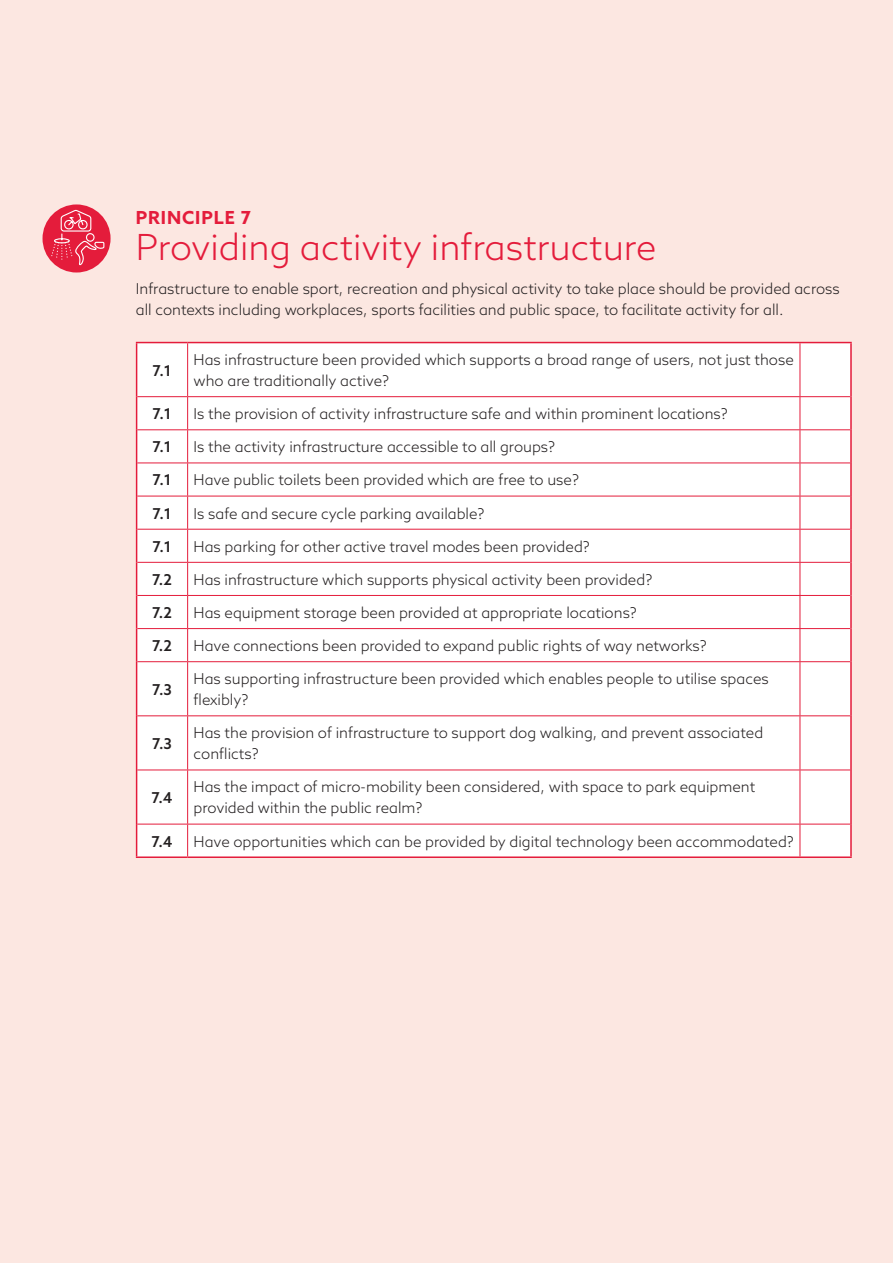
<style>
.page{position:relative;width:893px;height:1263px;background:#fce7e1}
.page>*{position:absolute;margin:0;border:0;box-sizing:border-box;transform-origin:0 0}
.Section_Heading{font:300 36px "Azo Sans";color:#e41c3b}
.Section_Heading_Smal{font:700 18px "Azo Sans";letter-spacing:.05em;color:#e41c3b}
.Body_text{font:300 15px/21px "Azo Sans";color:#231f20}
.Body_text-2{font:500 15px "Azo Sans";color:#231f20}
</style>
<div class="page">
<div style="left:137px;top:343px;width:713px;height:513px;background:#fff"></div>
<hr style="left:136px;top:343px;width:1px;height:54px;background:#e41c3b">
<hr style="left:850px;top:343px;width:2px;height:54px;background:#e41c3b">
<hr style="left:136px;top:397px;width:1px;height:33px;background:#e41c3b">
<hr style="left:850px;top:397px;width:2px;height:33px;background:#e41c3b">
<hr style="left:136px;top:430px;width:1px;height:33px;background:#e41c3b">
<hr style="left:850px;top:430px;width:2px;height:33px;background:#e41c3b">
<hr style="left:136px;top:463px;width:1px;height:33px;background:#e41c3b">
<hr style="left:850px;top:463px;width:2px;height:33px;background:#e41c3b">
<hr style="left:136px;top:496px;width:1px;height:33px;background:#e41c3b">
<hr style="left:850px;top:496px;width:2px;height:33px;background:#e41c3b">
<hr style="left:136px;top:529px;width:1px;height:33px;background:#e41c3b">
<hr style="left:850px;top:529px;width:2px;height:33px;background:#e41c3b">
<hr style="left:136px;top:562px;width:1px;height:33px;background:#e41c3b">
<hr style="left:850px;top:562px;width:2px;height:33px;background:#e41c3b">
<hr style="left:136px;top:595px;width:1px;height:34px;background:#e41c3b">
<hr style="left:850px;top:595px;width:2px;height:34px;background:#e41c3b">
<hr style="left:136px;top:629px;width:1px;height:33px;background:#e41c3b">
<hr style="left:850px;top:629px;width:2px;height:33px;background:#e41c3b">
<hr style="left:136px;top:662px;width:1px;height:54px;background:#e41c3b">
<hr style="left:850px;top:662px;width:2px;height:54px;background:#e41c3b">
<hr style="left:136px;top:716px;width:1px;height:54px;background:#e41c3b">
<hr style="left:850px;top:716px;width:2px;height:54px;background:#e41c3b">
<hr style="left:136px;top:770px;width:1px;height:54px;background:#e41c3b">
<hr style="left:850px;top:770px;width:2px;height:54px;background:#e41c3b">
<hr style="left:136px;top:824px;width:1px;height:32px;background:#e41c3b">
<hr style="left:850px;top:824px;width:2px;height:32px;background:#e41c3b">
<hr style="left:136px;top:856px;width:52px;height:2px;background:#e41c3b">
<hr style="left:188px;top:856px;width:612px;height:2px;background:#e41c3b">
<hr style="left:800px;top:856px;width:52px;height:2px;background:#e41c3b">
<hr style="left:187px;top:343px;width:1px;height:53px;background:#e41c3b">
<hr style="left:800px;top:343px;width:1px;height:53px;background:#e41c3b">
<hr style="left:137px;top:396px;width:51px;height:1px;background:#e41c3b">
<hr style="left:188px;top:396px;width:612px;height:1px;background:#e41c3b">
<hr style="left:187px;top:397px;width:1px;height:32px;background:#e41c3b">
<hr style="left:800px;top:396px;width:50px;height:1px;background:#e41c3b">
<hr style="left:800px;top:397px;width:1px;height:32px;background:#e41c3b">
<hr style="left:137px;top:429px;width:51px;height:1px;background:#e41c3b">
<hr style="left:188px;top:429px;width:612px;height:1px;background:#e41c3b">
<hr style="left:187px;top:430px;width:1px;height:33px;background:#e41c3b">
<hr style="left:800px;top:429px;width:50px;height:1px;background:#e41c3b">
<hr style="left:800px;top:430px;width:1px;height:33px;background:#e41c3b">
<hr style="left:137px;top:463px;width:51px;height:1px;background:#e41c3b">
<hr style="left:188px;top:463px;width:612px;height:1px;background:#e41c3b">
<hr style="left:187px;top:463px;width:1px;height:33px;background:#e41c3b">
<hr style="left:800px;top:463px;width:50px;height:1px;background:#e41c3b">
<hr style="left:800px;top:463px;width:1px;height:33px;background:#e41c3b">
<hr style="left:137px;top:496px;width:51px;height:1px;background:#e41c3b">
<hr style="left:188px;top:496px;width:612px;height:1px;background:#e41c3b">
<hr style="left:187px;top:496px;width:1px;height:33px;background:#e41c3b">
<hr style="left:800px;top:496px;width:50px;height:1px;background:#e41c3b">
<hr style="left:800px;top:496px;width:1px;height:33px;background:#e41c3b">
<hr style="left:137px;top:529px;width:51px;height:1px;background:#e41c3b">
<hr style="left:188px;top:529px;width:612px;height:1px;background:#e41c3b">
<hr style="left:187px;top:530px;width:1px;height:32px;background:#e41c3b">
<hr style="left:800px;top:529px;width:50px;height:1px;background:#e41c3b">
<hr style="left:800px;top:530px;width:1px;height:32px;background:#e41c3b">
<hr style="left:137px;top:562px;width:51px;height:1px;background:#e41c3b">
<hr style="left:188px;top:562px;width:612px;height:1px;background:#e41c3b">
<hr style="left:187px;top:563px;width:1px;height:32px;background:#e41c3b">
<hr style="left:800px;top:562px;width:50px;height:1px;background:#e41c3b">
<hr style="left:800px;top:563px;width:1px;height:32px;background:#e41c3b">
<hr style="left:137px;top:595px;width:51px;height:1px;background:#e41c3b">
<hr style="left:188px;top:595px;width:612px;height:1px;background:#e41c3b">
<hr style="left:187px;top:596px;width:1px;height:32px;background:#e41c3b">
<hr style="left:800px;top:595px;width:50px;height:1px;background:#e41c3b">
<hr style="left:800px;top:596px;width:1px;height:32px;background:#e41c3b">
<hr style="left:137px;top:628px;width:51px;height:1px;background:#e41c3b">
<hr style="left:188px;top:628px;width:612px;height:1px;background:#e41c3b">
<hr style="left:187px;top:629px;width:1px;height:32px;background:#e41c3b">
<hr style="left:800px;top:628px;width:50px;height:1px;background:#e41c3b">
<hr style="left:800px;top:629px;width:1px;height:32px;background:#e41c3b">
<hr style="left:137px;top:661px;width:51px;height:1px;background:#e41c3b">
<hr style="left:188px;top:661px;width:612px;height:1px;background:#e41c3b">
<hr style="left:187px;top:662px;width:1px;height:53px;background:#e41c3b">
<hr style="left:800px;top:661px;width:50px;height:1px;background:#e41c3b">
<hr style="left:800px;top:662px;width:1px;height:53px;background:#e41c3b">
<hr style="left:137px;top:715px;width:51px;height:1px;background:#e41c3b">
<hr style="left:188px;top:715px;width:612px;height:1px;background:#e41c3b">
<hr style="left:187px;top:716px;width:1px;height:54px;background:#e41c3b">
<hr style="left:800px;top:715px;width:50px;height:1px;background:#e41c3b">
<hr style="left:800px;top:716px;width:1px;height:54px;background:#e41c3b">
<hr style="left:137px;top:770px;width:51px;height:1px;background:#e41c3b">
<hr style="left:188px;top:770px;width:612px;height:1px;background:#e41c3b">
<hr style="left:187px;top:770px;width:1px;height:54px;background:#e41c3b">
<hr style="left:800px;top:770px;width:50px;height:1px;background:#e41c3b">
<hr style="left:800px;top:770px;width:1px;height:54px;background:#e41c3b">
<hr style="left:137px;top:824px;width:51px;height:1px;background:#e41c3b">
<hr style="left:188px;top:824px;width:612px;height:1px;background:#e41c3b">
<hr style="left:187px;top:824px;width:1px;height:32px;background:#e41c3b">
<hr style="left:800px;top:824px;width:50px;height:1px;background:#e41c3b">
<hr style="left:800px;top:824px;width:1px;height:32px;background:#e41c3b">
<hr style="left:136px;top:342px;width:52px;height:1px;background:#e41c3b">
<hr style="left:188px;top:342px;width:612px;height:1px;background:#e41c3b">
<hr style="left:800px;top:342px;width:52px;height:1px;background:#e41c3b">
<div style="left:43px;top:204px;width:68px;height:68px;background:#e41c3b;border-radius:50%"></div>
<svg style="left:51px;top:209px;width:54px;height:57px"></svg>
<p class="Section_Heading_Smal" style="left:136px;top:206px;width:117px">PRINCIPLE 7</p>
<h1 class="Section_Heading" style="left:136px;top:224px;width:522px">Providing activity infrastructure</h1>
<p class="Body_text" style="left:136px;top:278px;width:705px">Infrastructure to enable sport, recreation and physical activity to take place should be provided across all contexts including workplaces, sports facilities and public space, to facilitate activity for all.</p>
<p class="Body_text-2" style="left:153px;top:360px;width:21px">7.1</p>
<p class="Body_text" style="left:194px;top:349px;width:602px">Has infrastructure been provided which supports a broad range of users, not just those who are traditionally active?</p>
<p class="Body_text-2" style="left:153px;top:404px;width:21px">7.1</p>
<p class="Body_text" style="left:194px;top:403px;width:536px">Is the provision of activity infrastructure safe and within prominent locations?</p>
<p class="Body_text-2" style="left:153px;top:437px;width:21px">7.1</p>
<p class="Body_text" style="left:194px;top:436px;width:363px">Is the activity infrastructure accessible to all groups?</p>
<p class="Body_text-2" style="left:153px;top:470px;width:21px">7.1</p>
<p class="Body_text" style="left:194px;top:469px;width:387px">Have public toilets been provided which are free to use?</p>
<p class="Body_text-2" style="left:153px;top:503px;width:21px">7.1</p>
<p class="Body_text" style="left:194px;top:502px;width:292px">Is safe and secure cycle parking available?</p>
<p class="Body_text-2" style="left:153px;top:536px;width:21px">7.1</p>
<p class="Body_text" style="left:194px;top:536px;width:398px">Has parking for other active travel modes been provided?</p>
<p class="Body_text-2" style="left:152px;top:570px;width:21px">7.2</p>
<p class="Body_text" style="left:194px;top:569px;width:460px">Has infrastructure which supports physical activity been provided?</p>
<p class="Body_text-2" style="left:152px;top:603px;width:21px">7.2</p>
<p class="Body_text" style="left:194px;top:602px;width:445px">Has equipment storage been provided at appropriate locations?</p>
<p class="Body_text-2" style="left:152px;top:636px;width:21px">7.2</p>
<p class="Body_text" style="left:194px;top:635px;width:515px">Have connections been provided to expand public rights of way networks?</p>
<p class="Body_text-2" style="left:152px;top:679px;width:21px">7.3</p>
<p class="Body_text" style="left:194px;top:668px;width:577px">Has supporting infrastructure been provided which enables people to utilise spaces flexibly?</p>
<p class="Body_text-2" style="left:152px;top:734px;width:21px">7.3</p>
<p class="Body_text" style="left:194px;top:722px;width:571px">Has the provision of infrastructure to support dog walking, and prevent associated conflicts?</p>
<p class="Body_text-2" style="left:152px;top:788px;width:23px">7.4</p>
<p class="Body_text" style="left:194px;top:776px;width:563px">Has the impact of micro-mobility been considered, with space to park equipment provided within the public realm?</p>
<p class="Body_text-2" style="left:152px;top:831px;width:23px">7.4</p>
<p class="Body_text" style="left:194px;top:830px;width:602px">Have opportunities which can be provided by digital technology been accommodated?</p>
</div>
